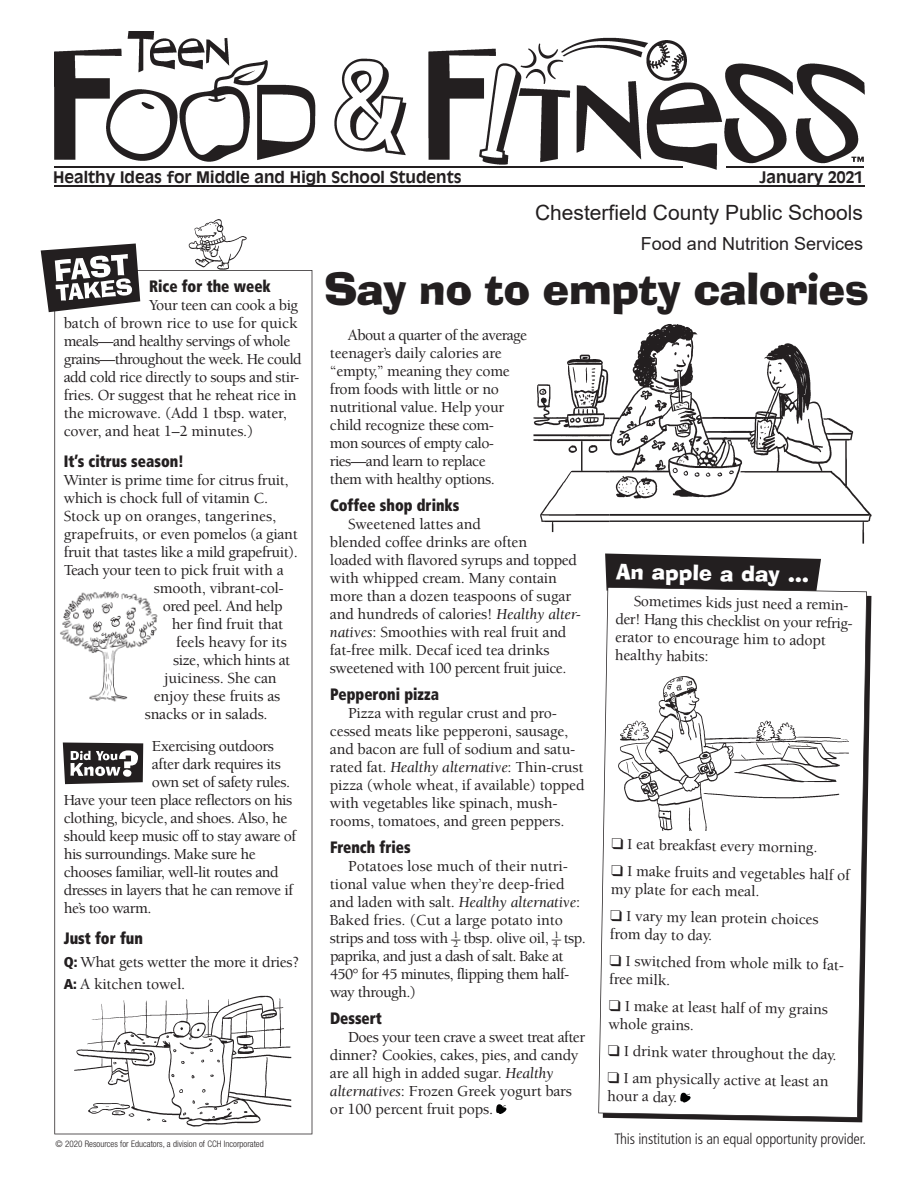
<style>
.page{position:relative;width:918px;height:1188px;background:#fff}
.page>*{position:absolute;margin:0;border:0;box-sizing:border-box;transform-origin:0 0}
.t1{font:42.75px "Ad Lib BT";letter-spacing:-.015em;color:#231f20}
.t2{font:21px "Arial";color:#231f20}
.t3{font:21px "Ad Lib BT";color:#fff}
.t4{font:18px "Arial";color:#231f20}
.t5{font:900 condensed 16.5px "Frutiger LT Pro";color:#231f20;scale:.9 1}
.t6{font:500 15.75px/18px "Berkeley Std";letter-spacing:-.02em;color:#231f20}
.t7{font:700 15.75px "Antique Olive Std";color:#231f20}
.t8{font:500 15.75px "Berkeley Std";color:#231f20}
.t9{font:300 condensed 15px "Frutiger LT Pro";letter-spacing:-.01em;color:#231f20}
.t10{font:300 condensed 9px "Helvetica Neue";color:#231f20}
.s1{font-family:"Frutiger LT Pro";font-weight:900;font-stretch:condensed;font-size:14.25px}
.s2{font-weight:400;font-style:italic}
.s3{font-size:13.35px}
</style>
<div class="page">
<svg style="left:605px;top:554px;width:216px;height:33px;background:#343031"></svg>
<svg style="left:54px;top:270px;width:258px;height:864px"></svg>
<hr style="left:54px;top:186px;width:810px;height:1px;background:#231f20">
<img style="left:54px;top:32px;width:811px;height:138px">
<hr style="left:726px;top:166px;width:138px;height:1px;background:#231f20">
<hr style="left:54px;top:166px;width:629px;height:1px;background:#231f20">
<svg style="left:615px;top:595px;width:256px;height:527px"></svg>
<svg style="left:598px;top:587px;width:269px;height:531px"></svg>
<svg style="left:680px;top:1092px;width:12px;height:12px"></svg>
<svg style="left:496px;top:1104px;width:11px;height:10px"></svg>
<svg style="left:41px;top:243px;width:99px;height:69px"></svg>
<svg style="left:63px;top:743px;width:80px;height:41px"></svg>
<img style="left:188px;top:219px;width:59px;height:51px">
<img style="left:54px;top:588px;width:137px;height:119px">
<img style="left:74px;top:985px;width:218px;height:143px">
<img style="left:610px;top:340px;width:262px;height:204px">
<img style="left:645px;top:324px;width:55px;height:38px;border-radius:50%">
<img style="left:533px;top:354px;width:77px;height:178px">
<img style="left:616px;top:668px;width:236px;height:163px">
<p class="t7" style="left:53px;top:171px;width:410px">Healthy Ideas for Middle and High School Students</p>
<p class="t7" style="left:760px;top:171px;width:105px">January 2021</p>
<p class="t5" style="left:149px;top:279px;width:137px">Rice for the week</p>
<p class="t6" style="left:64px;top:297px;width:239px;text-indent:85px">Your teen can cook a big batch of brown rice to use for quick meals—and healthy servings of whole grains—throughout the week. He could add cold rice directly to soups and stir&shy;fries. Or suggest that he reheat rice in the microwave. (Add 1 tbsp. water, cover, and heat 1–2 minutes.)</p>
<p class="t5" style="left:64px;top:454px;width:135px">It’s citrus season!</p>
<p class="t6" style="left:64px;top:472px;width:226px">Winter is prime time for citrus fruit,</p>
<p class="t6" style="left:64px;top:490px;width:206px">which is chock full of vitamin C.</p>
<p class="t8" style="left:64px;top:510px;width:214px">Stock up on oranges, tangerines,</p>
<p class="t6" style="left:64px;top:526px;width:235px">grapefruits, or even pomelos (a giant</p>
<p class="t6" style="left:64px;top:544px;width:236px">fruit that tastes like a mild grapefruit).</p>
<p class="t6" style="left:64px;top:562px;width:221px">Teach your teen to pick fruit with a</p>
<p class="t6" style="left:154px;top:580px;width:131px">smooth, vibrant-col-</p>
<p class="t6" style="left:163px;top:598px;width:121px">ored peel. And help</p>
<p class="t6" style="left:172px;top:616px;width:113px">her find fruit that</p>
<p class="t6" style="left:176px;top:634px;width:112px">feels heavy for its</p>
<p class="t6" style="left:173px;top:652px;width:119px">size, which hints at</p>
<p class="t6" style="left:164px;top:670px;width:114px">juiciness. She can</p>
<p class="t6" style="left:154px;top:688px;width:128px">enjoy these fruits as</p>
<p class="t6" style="left:145px;top:706px;width:124px">snacks or in salads.</p>
<p class="t6" style="left:152px;top:738px;width:124px">Exercising outdoors</p>
<p class="t6" style="left:152px;top:756px;width:130px">after dark requires its</p>
<p class="t6" style="left:152px;top:774px;width:140px">own set of safety rules.</p>
<p class="t6" style="left:64px;top:792px;width:230px">Have your teen place reflectors on his</p>
<p class="t6" style="left:64px;top:810px;width:225px">clothing, bicycle, and shoes. Also, he</p>
<p class="t6" style="left:64px;top:828px;width:234px">should keep music off to stay aware of</p>
<p class="t6" style="left:64px;top:846px;width:194px">his surroundings. Make sure he</p>
<p class="t6" style="left:64px;top:864px;width:216px">chooses familiar, well-lit routes and</p>
<p class="t6" style="left:64px;top:882px;width:231px">dresses in layers that he can remove if</p>
<p class="t6" style="left:64px;top:900px;width:89px">he’s too warm.</p>
<p class="t5" style="left:64px;top:931px;width:89px">Just for fun</p>
<p class="t6" style="left:64px;top:952px;width:237px;line-height:22.5px"><span class="s1">Q:</span> What gets wetter the more it dries?<br><span class="s1">A:</span> A kitchen towel.</p>
<p class="t10" style="left:56px;top:1141px;width:210px">© 2020 Resources for Educators, a division of CCH Incorporated</p>
<h2 class="t2" style="left:535px;top:201px;width:329px">Chesterfield County Public Schools</h2>
<p class="t4" style="left:641px;top:234px;width:224px">Food and Nutrition Services</p>
<h1 class="t1" style="left:324px;top:270px;width:546px">Say no to empty calories</h1>
<p class="t6" style="left:330px;top:327px;width:199px;text-indent:18px">About a quarter of the average teenager’s daily calories are “empty,” meaning they come from foods with little or no nutritional value. Help your child recognize these com-<br>mon sources of empty calo&shy;ries—and learn to replace<br>them with healthy options.</p>
<p class="t5" style="left:330px;top:498px;width:145px">Coffee shop drinks</p>
<p class="t6" style="left:330px;top:516px;width:253px;text-indent:18px">Sweetened lattes and<br>blended coffee drinks are often<br>loaded with flavored syrups and topped with whipped cream. Many contain more than a dozen teaspoons of sugar and hundreds of calories! <span class="s2">Healthy alter&shy;natives</span>: Smoothies with real fruit and fat-free milk. Decaf iced tea drinks sweetened with 100 percent fruit juice.</p>
<p class="t5" style="left:330px;top:687px;width:123px">Pepperoni pizza</p>
<p class="t6" style="left:330px;top:705px;width:256px;text-indent:18px">Pizza with regular crust and pro&shy;cessed meats like pepperoni, sausage, and bacon are full of sodium and satu&shy;rated fat. <span class="s2">Healthy alternative</span>: Thin-crust pizza (whole wheat, if available) topped with vegetables like spinach, mush&shy;rooms, tomatoes, and green peppers.</p>
<p class="t5" style="left:330px;top:840px;width:91px">French fries</p>
<p class="t6" style="left:330px;top:858px;width:257px;text-indent:18px">Potatoes lose much of their nutri&shy;tional value when they’re deep-fried and laden with salt. <span class="s2">Healthy alternative</span>:<br>Baked fries. (Cut a large potato into strips and toss with <sup>1</sup><span class="s3">–</span><sub>2</sub> tbsp. olive oil, <sup>1</sup><span class="s3">–</span><sub>4</sub> tsp. paprika, and just a dash of salt. Bake at 450° for 45 minutes, flipping them half&shy;way through.)</p>
<p class="t5" style="left:330px;top:1011px;width:59px">Dessert</p>
<p class="t6" style="left:330px;top:1029px;width:257px;text-indent:18px">Does your teen crave a sweet treat after dinner? Cookies, cakes, pies, and candy are all high in added sugar. <span class="s2">Healthy alternatives</span>: Frozen Greek yogurt bars or 100 percent fruit pops.</p>
<h2 class="t3" style="left:617px;top:562px;width:194px;rotate:1deg">An apple a day …</h2>
<p class="t6" style="left:616px;top:593px;width:241px;text-indent:18px;rotate:1deg">Sometimes kids just need a remin&shy;der! Hang this checklist on your refrig&shy;erator to encourage him to adopt healthy habits:</p>
<p class="t6" style="left:612px;top:836px;width:207px;rotate:1deg">❑ I eat breakfast every morning.</p>
<p class="t6" style="left:611px;top:863px;width:240px;rotate:1deg">❑ I make fruits and vegetables half of my plate for each meal.</p>
<p class="t6" style="left:611px;top:908px;width:210px;rotate:1deg">❑ I vary my lean protein choices from day to day.</p>
<p class="t6" style="left:610px;top:953px;width:239px;rotate:1deg">❑ I switched from whole milk to fat&shy;free milk.</p>
<p class="t6" style="left:609px;top:998px;width:221px;rotate:1deg">❑ I make at least half of my grains whole grains.</p>
<p class="t6" style="left:608px;top:1043px;width:230px;rotate:1deg">❑ I drink water throughout the day.</p>
<p class="t6" style="left:608px;top:1070px;width:223px;rotate:1deg">❑ I am physically active at least an hour a day.</p>
<p class="t9" style="left:614px;top:1130px;width:253px">This institution is an equal opportunity provider.</p>
</div>
